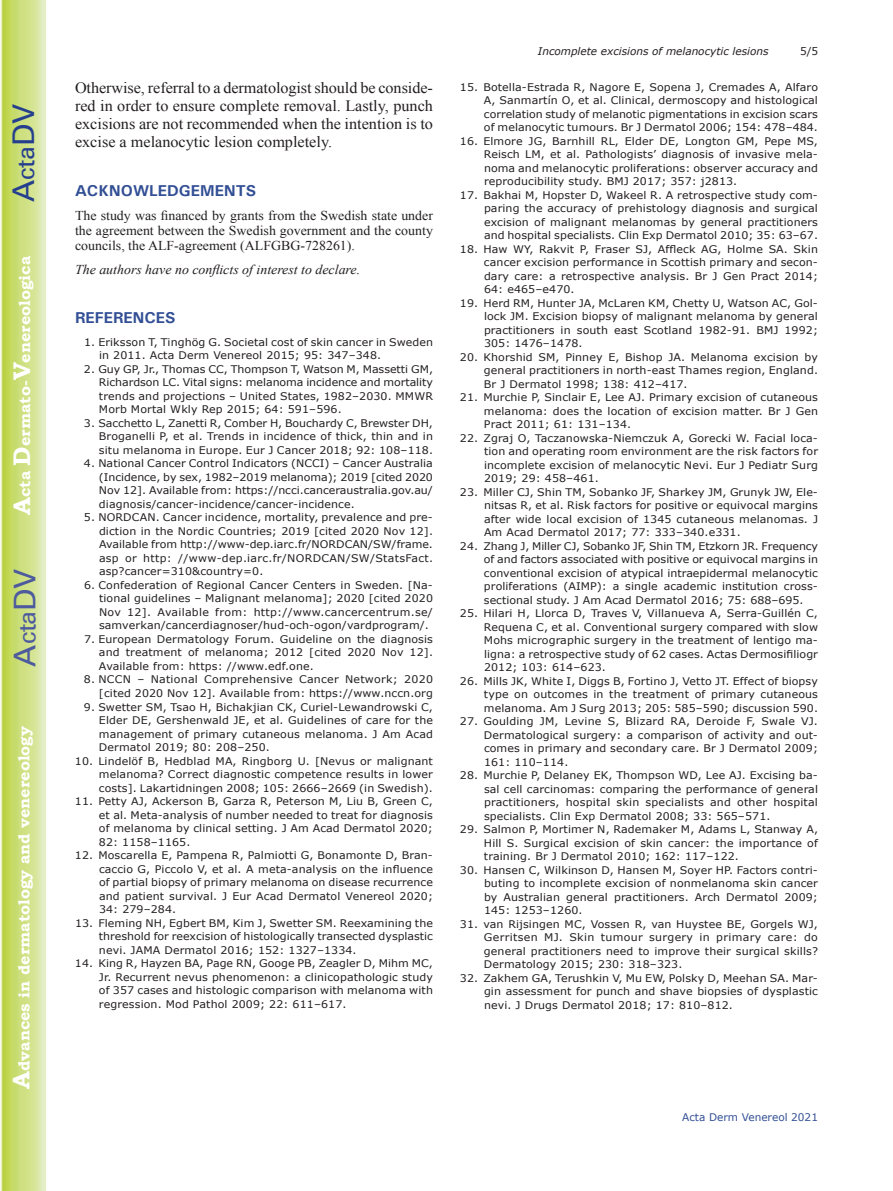
<style>
.page{position:relative;width:893px;height:1191px;background:#fff}
.page>*{position:absolute;margin:0;border:0;box-sizing:border-box;transform-origin:0 0}
.t1{font:30px "Univers";color:#4d5a9e}
.t2{font:30px "Univers";color:#253f8e}
.t3{font:15.75px/18px "Times New Roman";color:#231f20;text-align:justify}
.t4{font:700 15.75px "Bookman Old Style";color:#fff}
.t5{font:700 15.75px "Univers";color:#324f95}
.t6{font:13.5px/15px "Times New Roman";color:#231f20;text-align:justify}
.t7{font:italic 13.5px "Times New Roman";color:#231f20}
.t8{font:10.5px/13.5px "Verdana";letter-spacing:.01em;color:#231f20;text-align:justify;scale:1.05 1}
.t9{font:italic 10.5px "Verdana";color:#231f20}
.t10{font:10.5px "Verdana";color:#324f95}
.t11{font:10.5px "Verdana";letter-spacing:.01em;color:#231f20}
.s1{font-size:24px}
</style>
<div class="page">
<svg style="left:1px;top:0;width:45px;height:1191px;background:#cfe084"></svg>
<h1 class="t2" style="left:6px;top:202px;width:100px;rotate:-90deg">A<span class="s1">cta</span>DV</h1>
<h2 class="t4" style="left:15px;top:515px;width:260px;rotate:-90deg"><span class="s1">A</span>cta <span class="s1">D</span>ermato-<span class="s1">V</span>enereologica</h2>
<h1 class="t1" style="left:7px;top:666px;width:100px;rotate:-90deg">A<span class="s1">cta</span>DV</h1>
<h2 class="t4" style="left:15px;top:1088px;width:364px;rotate:-90deg"><span class="s1">A</span>dvances in dermatology and venereology</h2>
<h2 class="t3" style="left:75px;top:79px;width:359px">Otherwise, referral to a dermatologist should be conside&shy;red in order to ensure complete removal. Lastly, punch excisions are not recommended when the intention is to excise a melanocytic lesion completely.</h2>
<h2 class="t5" style="left:75px;top:181px;width:183px">ACKNOWLEDGEMENTS</h2>
<p class="t6" style="left:75px;top:208px;width:359px">The study was financed by grants from the Swedish state under the agreement between the Swedish government and the county councils, the ALF-agreement (ALFGBG-728261).</p>
<p class="t7" style="left:75px;top:261px;width:287px">The authors have no conflicts of interest to declare.</p>
<h2 class="t5" style="left:75px;top:308px;width:102px">REFERENCES</h2>
<p class="t8" style="left:99px;top:335px;width:320px;text-indent:-15px">1. Eriksson T, Tinghög G. Societal cost of skin cancer in Sweden in 2011. Acta Derm Venereol 2015; 95: 347–348.</p>
<p class="t8" style="left:99px;top:362px;width:320px;text-indent:-15px">2. Guy GP, Jr., Thomas CC, Thompson T, Watson M, Massetti GM, Richardson LC. Vital signs: melanoma incidence and mortality trends and projections – United States, 1982–2030. MMWR Morb Mortal Wkly Rep 2015; 64: 591–596.</p>
<p class="t8" style="left:99px;top:416px;width:320px;text-indent:-15px">3. Sacchetto L, Zanetti R, Comber H, Bouchardy C, Brewster DH, Broganelli P, et al. Trends in incidence of thick, thin and in situ melanoma in Europe. Eur J Cancer 2018; 92: 108–118.</p>
<p class="t8" style="left:99px;top:457px;width:320px;text-indent:-15px">4. National Cancer Control Indicators (NCCI) – Cancer Australia (Incidence, by sex, 1982–2019 melanoma); 2019 [cited 2020<br>Nov 12]. Available from: https://ncci.canceraustralia.gov.au/ diagnosis/cancer-incidence/cancer-incidence.</p>
<p class="t8" style="left:99px;top:511px;width:320px;text-indent:-15px">5. NORDCAN. Cancer incidence, mortality, prevalence and pre&shy;diction in the Nordic Countries; 2019 [cited 2020 Nov 12].<br>Available from http://www-dep.iarc.fr/NORDCAN/SW/frame. asp or http: //www-dep.iarc.fr/NORDCAN/SW/StatsFact. asp?cancer=310&amp;country=0.</p>
<p class="t8" style="left:99px;top:578px;width:320px;text-indent:-15px">6. Confederation of Regional Cancer Centers in Sweden. [Na&shy;tional guidelines – Malignant melanoma]; 2020 [cited 2020<br>Nov 12]. Available from: http://www.cancercentrum.se/ samverkan/cancerdiagnoser/hud-och-ogon/vardprogram/.</p>
<p class="t8" style="left:99px;top:632px;width:320px;text-indent:-15px">7. European Dermatology Forum. Guideline on the diagnosis and treatment of melanoma; 2012 [cited 2020 Nov 12].<br>Available from: https: //www.edf.one.</p>
<p class="t8" style="left:84px;top:673px;width:334px;text-align:right">8. NCCN – National Comprehensive Cancer Network; 2020 [cited 2020 Nov 12]. Available from: https://www.nccn.org</p>
<p class="t8" style="left:99px;top:700px;width:320px;text-indent:-15px">9. Swetter SM, Tsao H, Bichakjian CK, Curiel-Lewandrowski C, Elder DE, Gershenwald JE, et al. Guidelines of care for the management of primary cutaneous melanoma. J Am Acad Dermatol 2019; 80: 208–250.</p>
<p class="t8" style="left:99px;top:754px;width:320px;text-indent:-24px">10. Lindelöf B, Hedblad MA, Ringborg U. [Nevus or malignant melanoma? Correct diagnostic competence results in lower costs]. Lakartidningen 2008; 105: 2666–2669 (in Swedish).</p>
<p class="t8" style="left:99px;top:794px;width:320px;text-indent:-24px">11. Petty AJ, Ackerson B, Garza R, Peterson M, Liu B, Green C, et al. Meta-analysis of number needed to treat for diagnosis of melanoma by clinical setting. J Am Acad Dermatol 2020; 82: 1158–1165.</p>
<p class="t8" style="left:99px;top:848px;width:320px;text-indent:-24px">12. Moscarella E, Pampena R, Palmiotti G, Bonamonte D, Bran&shy;caccio G, Piccolo V, et al. A meta-analysis on the influence of partial biopsy of primary melanoma on disease recurrence and patient survival. J Eur Acad Dermatol Venereol 2020; 34: 279–284.</p>
<p class="t8" style="left:99px;top:916px;width:320px;text-indent:-24px">13. Fleming NH, Egbert BM, Kim J, Swetter SM. Reexamining the threshold for reexcision of histologically transected dysplastic nevi. JAMA Dermatol 2016; 152: 1327–1334.</p>
<p class="t8" style="left:99px;top:956px;width:320px;text-indent:-24px">14. King R, Hayzen BA, Page RN, Googe PB, Zeagler D, Mihm MC, Jr. Recurrent nevus phenomenon: a clinicopathologic study of 357 cases and histologic comparison with melanoma with regression. Mod Pathol 2009; 22: 611–617.</p>
<p class="t9" style="left:538px;top:44px;width:232px">Incomplete excisions of melanocytic lesions</p>
<p class="t11" style="left:800px;top:44px;width:20px">5/5</p>
<p class="t8" style="left:484px;top:80px;width:320px;text-indent:-24px">15. Botella-Estrada R, Nagore E, Sopena J, Cremades A, Alfaro A, Sanmartín O, et al. Clinical, dermoscopy and histological correlation study of melanotic pigmentations in excision scars of melanocytic tumours. Br J Dermatol 2006; 154: 478–484.</p>
<p class="t8" style="left:484px;top:134px;width:320px;text-indent:-24px">16. Elmore JG, Barnhill RL, Elder DE, Longton GM, Pepe MS, Reisch LM, et al. Pathologists’ diagnosis of invasive mela&shy;noma and melanocytic proliferations: observer accuracy and reproducibility study. BMJ 2017; 357: j2813.</p>
<p class="t8" style="left:484px;top:188px;width:320px;text-indent:-24px">17. Bakhai M, Hopster D, Wakeel R. A retrospective study com&shy;paring the accuracy of prehistology diagnosis and surgical excision of malignant melanomas by general practitioners and hospital specialists. Clin Exp Dermatol 2010; 35: 63–67.</p>
<p class="t8" style="left:484px;top:242px;width:320px;text-indent:-24px">18. Haw WY, Rakvit P, Fraser SJ, Affleck AG, Holme SA. Skin cancer excision performance in Scottish primary and secon&shy;dary care: a retrospective analysis. Br J Gen Pract 2014; 64: e465–e470.</p>
<p class="t8" style="left:484px;top:296px;width:320px;text-indent:-24px">19. Herd RM, Hunter JA, McLaren KM, Chetty U, Watson AC, Gol&shy;lock JM. Excision biopsy of malignant melanoma by general practitioners in south east Scotland 1982-91. BMJ 1992; 305: 1476–1478.</p>
<p class="t8" style="left:484px;top:350px;width:320px;text-indent:-24px">20. Khorshid SM, Pinney E, Bishop JA. Melanoma excision by general practitioners in north-east Thames region, England.<br>Br J Dermatol 1998; 138: 412–417.</p>
<p class="t8" style="left:484px;top:391px;width:320px;text-indent:-24px">21. Murchie P, Sinclair E, Lee AJ. Primary excision of cutaneous melanoma: does the location of excision matter. Br J Gen Pract 2011; 61: 131–134.</p>
<p class="t8" style="left:484px;top:431px;width:320px;text-indent:-24px">22. Zgraj O, Taczanowska-Niemczuk A, Gorecki W. Facial loca&shy;tion and operating room environment are the risk factors for incomplete excision of melanocytic Nevi. Eur J Pediatr Surg 2019; 29: 458–461.</p>
<p class="t8" style="left:484px;top:485px;width:320px;text-indent:-24px">23. Miller CJ, Shin TM, Sobanko JF, Sharkey JM, Grunyk JW, Ele&shy;nitsas R, et al. Risk factors for positive or equivocal margins after wide local excision of 1345 cutaneous melanomas. J Am Acad Dermatol 2017; 77: 333–340.e331.</p>
<p class="t8" style="left:484px;top:539px;width:320px;text-indent:-24px">24. Zhang J, Miller CJ, Sobanko JF, Shin TM, Etzkorn JR. Frequency of and factors associated with positive or equivocal margins in conventional excision of atypical intraepidermal melanocytic proliferations (AIMP): a single academic institution cross&shy;sectional study. J Am Acad Dermatol 2016; 75: 688–695.</p>
<p class="t8" style="left:484px;top:607px;width:320px;text-indent:-24px">25. Hilari H, Llorca D, Traves V, Villanueva A, Serra-Guillén C, Requena C, et al. Conventional surgery compared with slow Mohs micrographic surgery in the treatment of lentigo ma&shy;ligna: a retrospective study of 62 cases. Actas Dermosifiliogr 2012; 103: 614–623.</p>
<p class="t8" style="left:484px;top:674px;width:320px;text-indent:-24px">26. Mills JK, White I, Diggs B, Fortino J, Vetto JT. Effect of biopsy type on outcomes in the treatment of primary cutaneous melanoma. Am J Surg 2013; 205: 585–590; discussion 590.</p>
<p class="t8" style="left:484px;top:715px;width:320px;text-indent:-24px">27. Goulding JM, Levine S, Blizard RA, Deroide F, Swale VJ.<br>Dermatological surgery: a comparison of activity and out&shy;comes in primary and secondary care. Br J Dermatol 2009; 161: 110–114.</p>
<p class="t8" style="left:484px;top:769px;width:320px;text-indent:-24px">28. Murchie P, Delaney EK, Thompson WD, Lee AJ. Excising ba&shy;sal cell carcinomas: comparing the performance of general practitioners, hospital skin specialists and other hospital specialists. Clin Exp Dermatol 2008; 33: 565–571.</p>
<p class="t8" style="left:484px;top:823px;width:320px;text-indent:-24px">29. Salmon P, Mortimer N, Rademaker M, Adams L, Stanway A, Hill S. Surgical excision of skin cancer: the importance of training. Br J Dermatol 2010; 162: 117–122.</p>
<p class="t8" style="left:484px;top:863px;width:320px;text-indent:-24px">30. Hansen C, Wilkinson D, Hansen M, Soyer HP. Factors contri&shy;buting to incomplete excision of nonmelanoma skin cancer by Australian general practitioners. Arch Dermatol 2009; 145: 1253–1260.</p>
<p class="t8" style="left:484px;top:917px;width:320px;text-indent:-24px">31. van Rijsingen MC, Vossen R, van Huystee BE, Gorgels WJ, Gerritsen MJ. Skin tumour surgery in primary care: do general practitioners need to improve their surgical skills?<br>Dermatology 2015; 230: 318–323.</p>
<p class="t8" style="left:484px;top:971px;width:320px;text-indent:-24px">32. Zakhem GA, Terushkin V, Mu EW, Polsky D, Meehan SA. Mar&shy;gin assessment for punch and shave biopsies of dysplastic nevi. J Drugs Dermatol 2018; 17: 810–812.</p>
<p class="t10" style="left:682px;top:1110px;width:137px">Acta Derm Venereol 2021</p>
</div>
